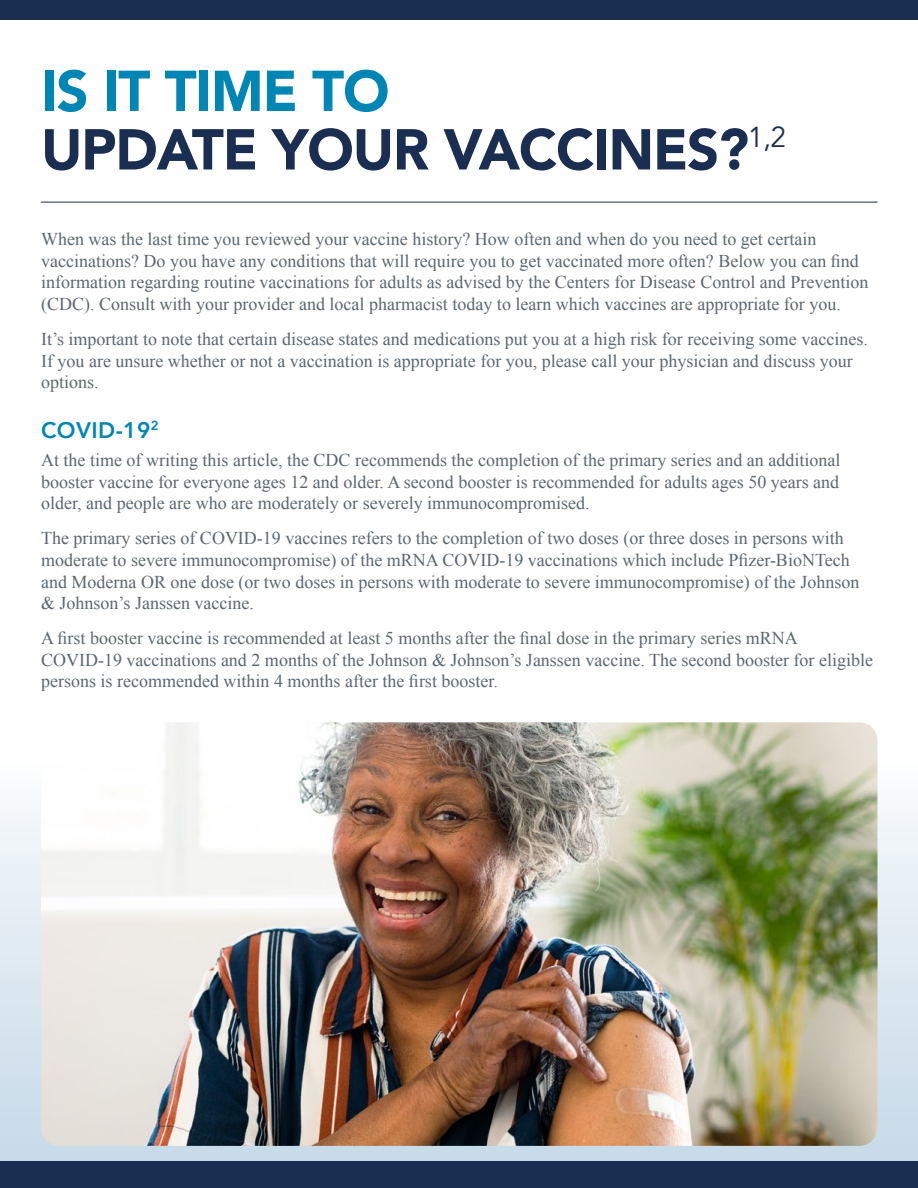
<style>
.page{position:relative;width:918px;height:1188px;background:#fff}
.page>*{position:absolute;margin:0;border:0;box-sizing:border-box;transform-origin:0 0}
.t1{font:900 57px/58.5px "Avenir";letter-spacing:-.02em;color:#1a2e51}
.t2{font:800 22.5px "Avenir";letter-spacing:.02em;color:#0086b5}
.t3{font:18px/21.6px "Times New Roman";color:#5b6770}
.s1{color:#0086b5}
</style>
<div class="page">
<div style="left:0;top:758px;width:918px;height:430px;background:linear-gradient(to bottom,#fbfcfd,#c1d7e7)"></div>
<div style="left:0;top:0;width:918px;height:20px;background:#1a2e51"></div>
<div style="left:0;top:1161px;width:918px;height:27px;background:#1a2e51"></div>
<hr style="left:41px;top:202px;width:837px;height:1px;background:#1a2e51">
<img style="left:41px;top:722px;width:836px;height:424px">
<h1 class="t1" style="left:41px;top:60px;width:747px"><span class="s1">IS IT TIME TO<br></span>UPDATE YOUR VACCINES?<sup>1,2</sup></h1>
<p class="t3" style="left:41px;top:228px;width:829px">When was the last time you reviewed your vaccine history? How often and when do you need to get certain vaccinations? Do you have any conditions that will require you to get vaccinated more often? Below you can find information regarding routine vaccinations for adults as advised by the Centers for Disease Control and Prevention (CDC). Consult with your provider and local pharmacist today to learn which vaccines are appropriate for you.</p>
<p class="t3" style="left:41px;top:328px;width:828px">It’s important to note that certain disease states and medications put you at a high risk for receiving some vaccines.<br>If you are unsure whether or not a vaccination is appropriate for you, please call your physician and discuss your options.</p>
<p class="t2" style="left:41px;top:412px;width:119px">COVID-19<sup>2</sup></p>
<p class="t3" style="left:41px;top:449px;width:801px;text-align:justify">At the time of writing this article, the CDC recommends the completion of the primary series and an additional booster vaccine for everyone ages 12 and older. A second booster is recommended for adults ages 50 years and older, and people are who are moderately or severely immunocompromised.</p>
<p class="t3" style="left:41px;top:527px;width:820px">The primary series of COVID-19 vaccines refers to the completion of two doses (or three doses in persons with moderate to severe immunocompromise) of the mRNA COVID-19 vaccinations which include Pfizer-BioNTech and Moderna OR one dose (or two doses in persons with moderate to severe immunocompromise) of the Johnson &amp; Johnson’s Janssen vaccine.</p>
<p class="t3" style="left:41px;top:627px;width:834px">A first booster vaccine is recommended at least 5 months after the final dose in the primary series mRNA<br>COVID-19 vaccinations and 2 months of the Johnson &amp; Johnson’s Janssen vaccine. The second booster for eligible persons is recommended within 4 months after the first booster.</p>
</div>
